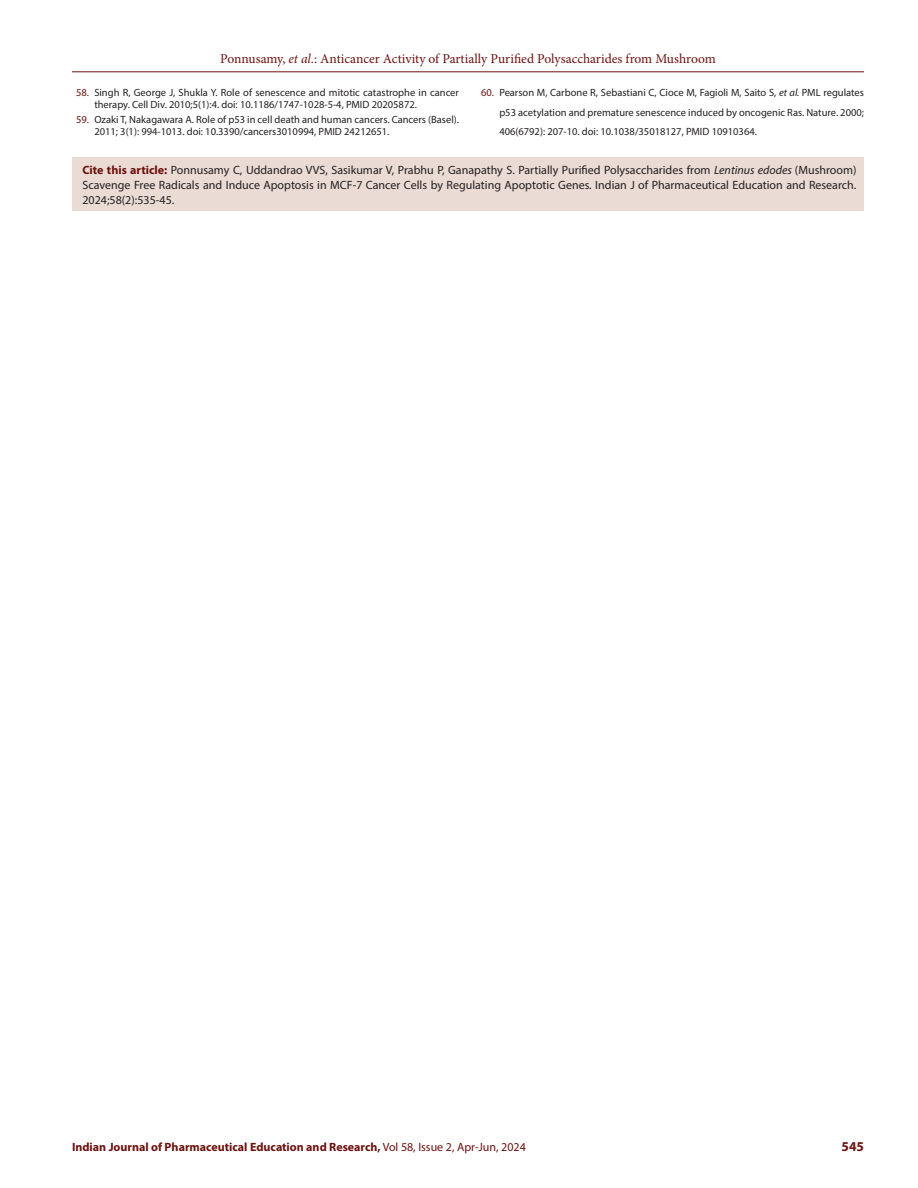
<style>
.page{position:relative;width:918px;height:1188px;background:#fff}
.page>*{position:absolute;margin:0;border:0;box-sizing:border-box;transform-origin:0 0}
.t1{font:13.5px "Minion Pro";color:#6c120e}
.t2{font:700 13.5px "Myriad Pro";color:#6c120e}
.FIG_CAP{font:12px/15px "Myriad Pro";color:#231f20;text-align:justify}
.t3{font:700 12px "Myriad Pro";color:#6c120e}
.t4{font:10.5px/12px "Myriad Pro";color:#231f20}
.s1{font-style:italic}
.s2{color:#6c120e}
.s3{font-weight:700;color:#6c120e}
.s4{font-weight:400}
</style>
<div class="page">
<hr style="left:72px;top:72px;width:792px;height:1px;background:#6c120e">
<div style="left:72px;top:158px;width:792px;height:54px;background:#eadbd4"></div>
<p class="t1" style="left:220px;top:50px;width:497px">Ponnusamy, <span class="s1">et al.</span>: Anticancer Activity of Partially Purified Polysaccharides from Mushroom</p>
<p class="t4" style="left:94px;top:86px;width:366px;text-indent:-18px"><span class="s2">58.</span> Singh R, George J, Shukla Y. Role of senescence and mitotic catastrophe in cancer therapy. Cell Div. 2010;5(1):4. doi: 10.1186/1747-1028-5-4, PMID 20205872.</p>
<p class="t4" style="left:94px;top:113px;width:366px;text-indent:-18px"><span class="s2">59.</span> Ozaki T, Nakagawara A. Role of p53 in cell death and human cancers. Cancers (Basel).<br>2011; 3(1): 994-1013. doi: 10.3390/cancers3010994, PMID 24212651.</p>
<p class="t4" style="left:499px;top:83px;width:366px;line-height:19.5px;text-align:justify;text-indent:-18px"><span class="s2">60.</span> Pearson M, Carbone R, Sebastiani C, Cioce M, Fagioli M, Saito S, <span class="s1">et al.</span> PML regulates p53 acetylation and premature senescence induced by oncogenic Ras. Nature. 2000; 406(6792): 207-10. doi: 10.1038/35018127, PMID 10910364.</p>
<p class="FIG_CAP" style="left:82px;top:162px;width:776px"><span class="s3">Cite this article:</span> Ponnusamy C, Uddandrao VVS, Sasikumar V, Prabhu P, Ganapathy S. Partially Purified Polysaccharides from <span class="s1">Lentinus edodes</span> (Mushroom)<br>Scavenge Free Radicals and Induce Apoptosis in MCF-7 Cancer Cells by Regulating Apoptotic Genes. Indian J of Pharmaceutical Education and Research.<br>2024;58(2):535-45.</p>
<p class="t3" style="left:72px;top:1139px;width:455px">Indian Journal of Pharmaceutical Education and Research, <span class="s4">Vol 58, Issue 2, Apr-Jun, 2024</span></p>
<p class="t2" style="left:842px;top:1137px;width:24px">545</p>
</div>
